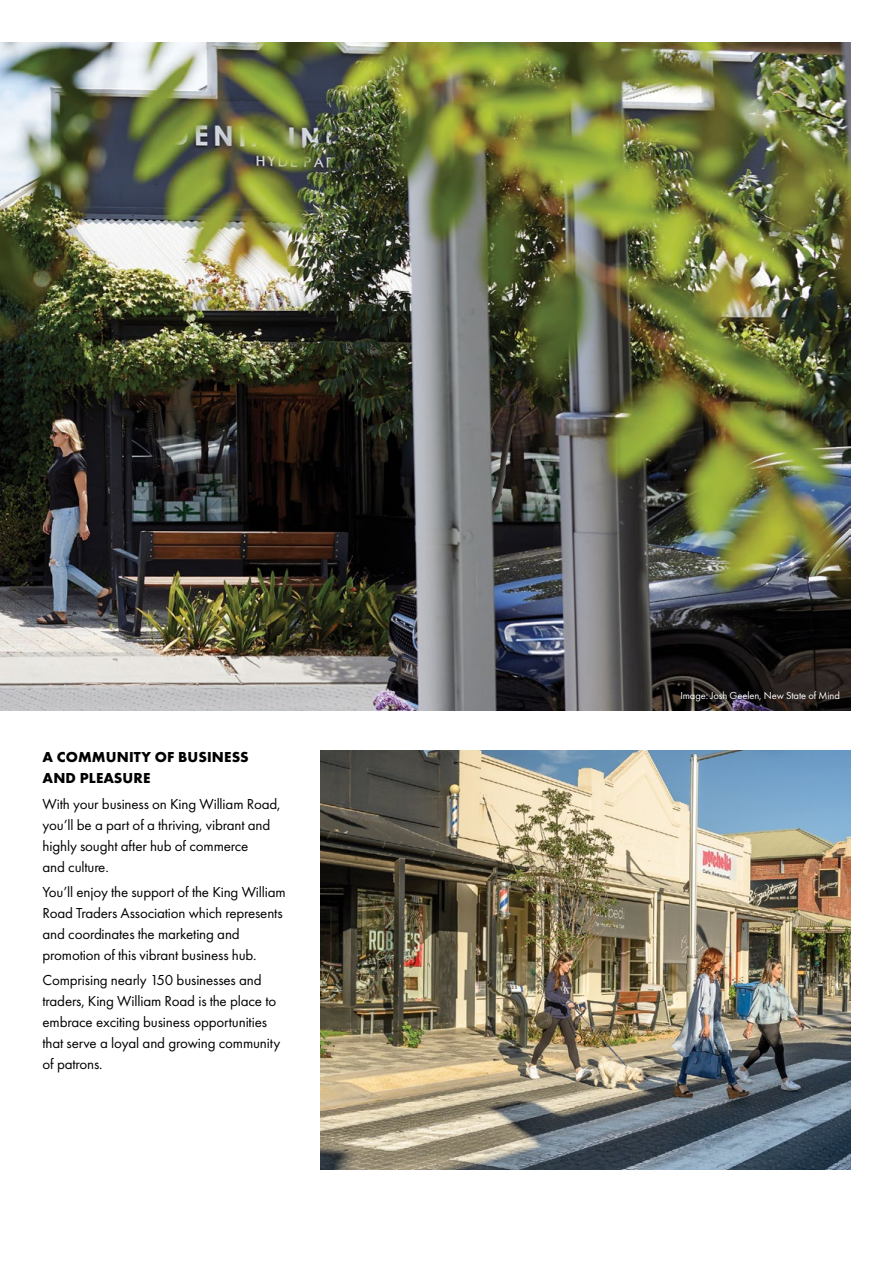
<style>
.page{position:relative;width:893px;height:1263px;background:#fff}
.page>*{position:absolute;margin:0;border:0;box-sizing:border-box;transform-origin:0 0}
.t1{font:15px/21px "Futura PT";letter-spacing:-.01em;color:#000}
.t2{font:700 15px/21px "Futura PT";letter-spacing:.01em;color:#000}
.t3{font:10.5px "Futura PT";letter-spacing:-.01em;color:#fff}
</style>
<div class="page">
<img style="left:0;top:43px;width:850px;height:667px">
<img style="left:320px;top:751px;width:530px;height:418px">
<p class="t2" style="left:43px;top:746px;width:207px">A COMMUNITY OF BUSINESS<br>AND PLEASURE</p>
<p class="t1" style="left:43px;top:793px;width:240px">With your business on King William Road, you’ll be a part of a thriving, vibrant and highly sought after hub of commerce<br>and culture.</p>
<p class="t1" style="left:43px;top:881px;width:245px">You’ll enjoy the support of the King William Road Traders Association which represents and coordinates the marketing and promotion of this vibrant business hub.</p>
<p class="t1" style="left:43px;top:969px;width:239px">Comprising nearly 150 businesses and traders, King William Road is the place to embrace exciting business opportunities that serve a loyal and growing community of patrons.</p>
<p class="t3" style="left:680px;top:689px;width:161px">Image: Josh Geelen, New State of Mind</p>
</div>
